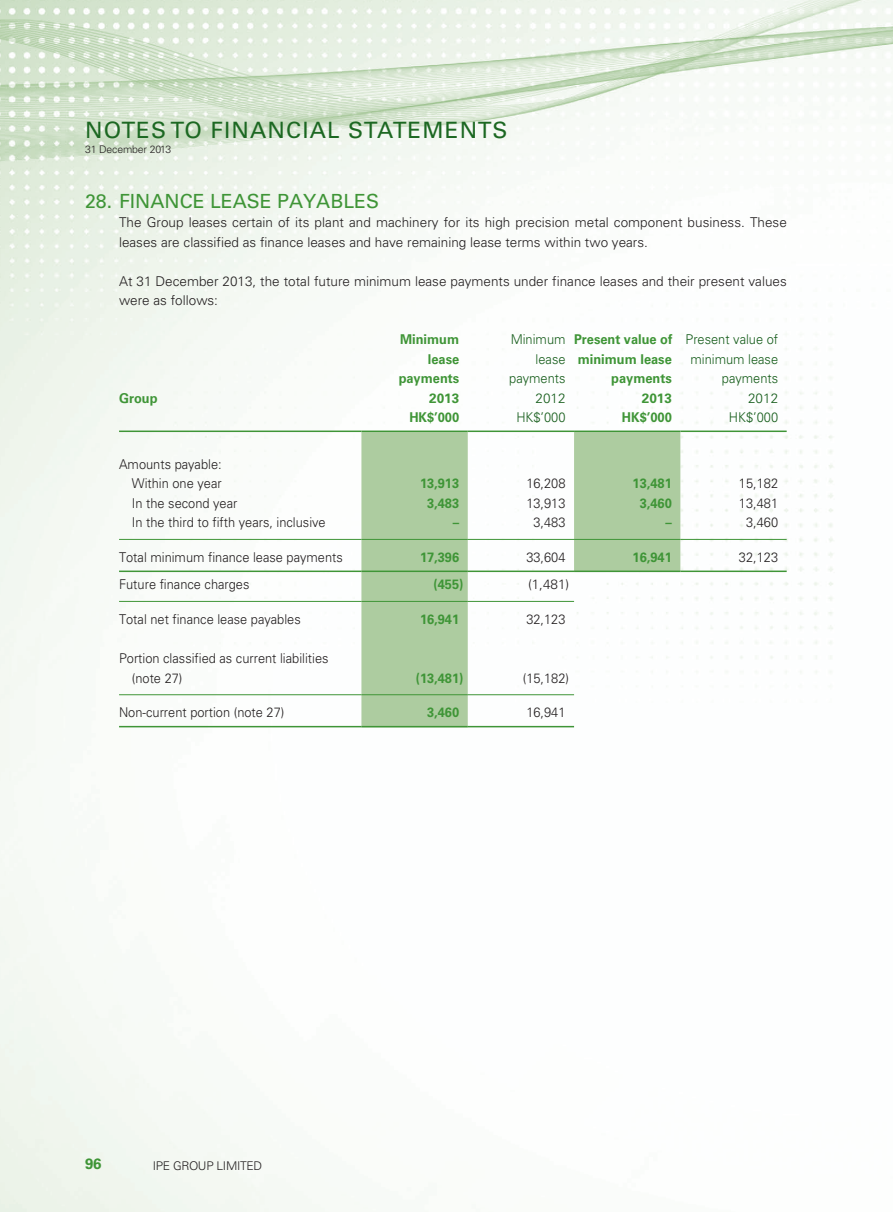
<style>
.page{position:relative;width:893px;height:1212px;background:#fff}
.page>*{position:absolute;margin:0;border:0;box-sizing:border-box;transform-origin:0 0}
.t1{font:22.5px "Univers LT Std";letter-spacing:.05em;color:#1c6822}
._01_H1{font:19.5px "Univers LT Std";color:#3f9537}
.t2{font:700 15px "Univers LT Std";color:#3f9537}
._50_Table_txt{font:300 13.5px "Univers LT Std";color:#231f20;scale:.95 1}
._00_txt{font:300 13.5px/19.5px "Univers LT Std";color:#231f20}
._50_Table_txt-2{font:700 13.5px "Univers LT Std";color:#3f9537;scale:.95 1}
._50_Table_txt-3{font:300 13.5px "Univers LT Std";color:#165d1b;scale:.95 1}
._50_Table_txt-4{font:700 13.5px "Univers LT Std";color:#3f9537}
._50_Table_txt-5{font:300 13.5px "Univers LT Std";color:#165d1b}
._50_Table_txt-6{font:300 13.5px "Univers LT Std";color:#231f20}
.t3{font:300 12px "Univers LT Std";letter-spacing:-.02em;color:#231f20}
.t4{font:300 10.5px "Univers LT Std";letter-spacing:-.015em;color:#231f20}
</style>
<div class="page">
<img style="left:0;top:0;width:893px;height:1212px">
<svg style="left:361px;top:432px;width:319px;height:295px"></svg>
<hr style="left:119px;top:430px;width:242px;height:2px;background:#3f9537">
<hr style="left:361px;top:430px;width:107px;height:2px;background:#3f9537">
<hr style="left:468px;top:430px;width:106px;height:2px;background:#3f9537">
<hr style="left:574px;top:430px;width:106px;height:2px;background:#3f9537">
<hr style="left:680px;top:430px;width:107px;height:2px;background:#3f9537">
<hr style="left:119px;top:539px;width:242px;height:1px;background:#3f9537">
<hr style="left:361px;top:539px;width:107px;height:1px;background:#3f9537">
<hr style="left:468px;top:539px;width:106px;height:1px;background:#3f9537">
<hr style="left:574px;top:539px;width:106px;height:1px;background:#3f9537">
<hr style="left:680px;top:539px;width:107px;height:1px;background:#3f9537">
<hr style="left:119px;top:570px;width:242px;height:2px;background:#3f9537">
<hr style="left:361px;top:570px;width:107px;height:2px;background:#3f9537">
<hr style="left:468px;top:570px;width:106px;height:2px;background:#3f9537">
<hr style="left:574px;top:570px;width:106px;height:2px;background:#3f9537">
<hr style="left:680px;top:570px;width:107px;height:2px;background:#3f9537">
<hr style="left:119px;top:601px;width:242px;height:1px;background:#3f9537">
<hr style="left:361px;top:601px;width:107px;height:1px;background:#3f9537">
<hr style="left:468px;top:601px;width:106px;height:1px;background:#3f9537">
<hr style="left:119px;top:694px;width:242px;height:1px;background:#3f9537">
<hr style="left:361px;top:694px;width:107px;height:1px;background:#3f9537">
<hr style="left:468px;top:694px;width:106px;height:1px;background:#3f9537">
<hr style="left:119px;top:726px;width:242px;height:1px;background:#3f9537">
<hr style="left:361px;top:726px;width:107px;height:1px;background:#3f9537">
<hr style="left:468px;top:726px;width:106px;height:1px;background:#3f9537">
<h1 class="t1" style="left:85px;top:116px;width:424px">NOTES TO FINANCIAL STATEMENTS</h1>
<p class="t4" style="left:85px;top:143px;width:88px">31 December 2013</p>
<p class="_01_H1" style="left:85px;top:189px;width:296px">28. FINANCE LEASE PAYABLES</p>
<p class="_00_txt" style="left:119px;top:213px;width:669px">The Group leases certain of its plant and machinery for its high precision metal component business. These leases are classified as finance leases and have remaining lease terms within two years.</p>
<p class="_00_txt" style="left:119px;top:271px;width:669px">At 31 December 2013, the total future minimum lease payments under finance leases and their present values were as follows:</p>
<p class="_50_Table_txt-2" style="left:400px;top:331px;width:64px">Minimum</p>
<p class="_50_Table_txt-2" style="left:428px;top:351px;width:35px">lease</p>
<p class="_50_Table_txt-2" style="left:399px;top:370px;width:65px">payments</p>
<p class="_50_Table_txt-2" style="left:574px;top:331px;width:105px">Present value of</p>
<p class="_50_Table_txt-2" style="left:578px;top:351px;width:101px">minimum lease</p>
<p class="_50_Table_txt-2" style="left:611px;top:370px;width:65px">payments</p>
<p class="_50_Table_txt-3" style="left:685px;top:331px;width:99px">Present value of</p>
<p class="_50_Table_txt-3" style="left:690px;top:351px;width:94px">minimum lease</p>
<p class="_50_Table_txt-3" style="left:722px;top:370px;width:61px">payments</p>
<p class="_50_Table_txt-3" style="left:511px;top:331px;width:59px">Minimum</p>
<p class="_50_Table_txt-3" style="left:536px;top:351px;width:33px">lease</p>
<p class="_50_Table_txt-3" style="left:509px;top:370px;width:61px">payments</p>
<p class="_50_Table_txt-2" style="left:119px;top:390px;width:42px">Group</p>
<p class="_50_Table_txt-4" style="left:429px;top:390px;width:32px">2013</p>
<p class="_50_Table_txt-5" style="left:535px;top:390px;width:32px">2012</p>
<p class="_50_Table_txt-4" style="left:642px;top:390px;width:32px">2013</p>
<p class="_50_Table_txt-5" style="left:748px;top:390px;width:32px">2012</p>
<p class="_50_Table_txt-2" style="left:409px;top:409px;width:54px">HK$’000</p>
<p class="_50_Table_txt-3" style="left:516px;top:409px;width:53px">HK$’000</p>
<p class="_50_Table_txt-2" style="left:622px;top:409px;width:54px">HK$’000</p>
<p class="_50_Table_txt-3" style="left:729px;top:409px;width:53px">HK$’000</p>
<p class="_50_Table_txt" style="left:119px;top:456px;width:110px">Amounts payable:</p>
<p class="_50_Table_txt" style="left:132px;top:475px;width:96px">Within one year</p>
<p class="_50_Table_txt-2" style="left:420px;top:476px;width:43px">13,913</p>
<p class="_50_Table_txt" style="left:526px;top:475px;width:43px">16,208</p>
<p class="_50_Table_txt-2" style="left:633px;top:476px;width:43px">13,481</p>
<p class="_50_Table_txt" style="left:739px;top:475px;width:43px">15,182</p>
<p class="_50_Table_txt" style="left:132px;top:495px;width:113px">In the second year</p>
<p class="_50_Table_txt-2" style="left:427px;top:495px;width:35px">3,483</p>
<p class="_50_Table_txt" style="left:526px;top:495px;width:43px">13,913</p>
<p class="_50_Table_txt-2" style="left:640px;top:495px;width:35px">3,460</p>
<p class="_50_Table_txt" style="left:739px;top:495px;width:43px">13,481</p>
<p class="_50_Table_txt" style="left:132px;top:514px;width:206px">In the third to fifth years, inclusive</p>
<p class="_50_Table_txt-2" style="left:453px;top:515px;width:8px">–</p>
<p class="_50_Table_txt" style="left:533px;top:514px;width:35px">3,483</p>
<p class="_50_Table_txt-2" style="left:665px;top:515px;width:8px">–</p>
<p class="_50_Table_txt" style="left:746px;top:514px;width:35px">3,460</p>
<p class="_50_Table_txt" style="left:119px;top:549px;width:237px">Total minimum finance lease payments</p>
<p class="_50_Table_txt-2" style="left:420px;top:549px;width:43px">17,396</p>
<p class="_50_Table_txt" style="left:526px;top:549px;width:43px">33,604</p>
<p class="_50_Table_txt-2" style="left:633px;top:549px;width:43px">16,941</p>
<p class="_50_Table_txt" style="left:739px;top:549px;width:43px">32,123</p>
<p class="_50_Table_txt" style="left:119px;top:576px;width:139px">Future finance charges</p>
<p class="_50_Table_txt-2" style="left:434px;top:577px;width:33px">(455)</p>
<p class="_50_Table_txt-6" style="left:528px;top:576px;width:43px">(1,481)</p>
<p class="_50_Table_txt" style="left:119px;top:611px;width:193px">Total net finance lease payables</p>
<p class="_50_Table_txt-2" style="left:420px;top:611px;width:43px">16,941</p>
<p class="_50_Table_txt" style="left:526px;top:611px;width:43px">32,123</p>
<p class="_50_Table_txt" style="left:119px;top:650px;width:222px">Portion classified as current liabilities</p>
<p class="_50_Table_txt" style="left:132px;top:670px;width:55px">(note 27)</p>
<p class="_50_Table_txt-2" style="left:416px;top:670px;width:52px">(13,481)</p>
<p class="_50_Table_txt" style="left:523px;top:670px;width:50px">(15,182)</p>
<p class="_50_Table_txt" style="left:119px;top:704px;width:176px">Non-current portion (note 27)</p>
<p class="_50_Table_txt-2" style="left:427px;top:705px;width:35px">3,460</p>
<p class="_50_Table_txt" style="left:526px;top:704px;width:43px">16,941</p>
<p class="t2" style="left:85px;top:1155px;width:18px">96</p>
<p class="t3" style="left:153px;top:1158px;width:111px">IPE GROUP LIMITED</p>
</div>
